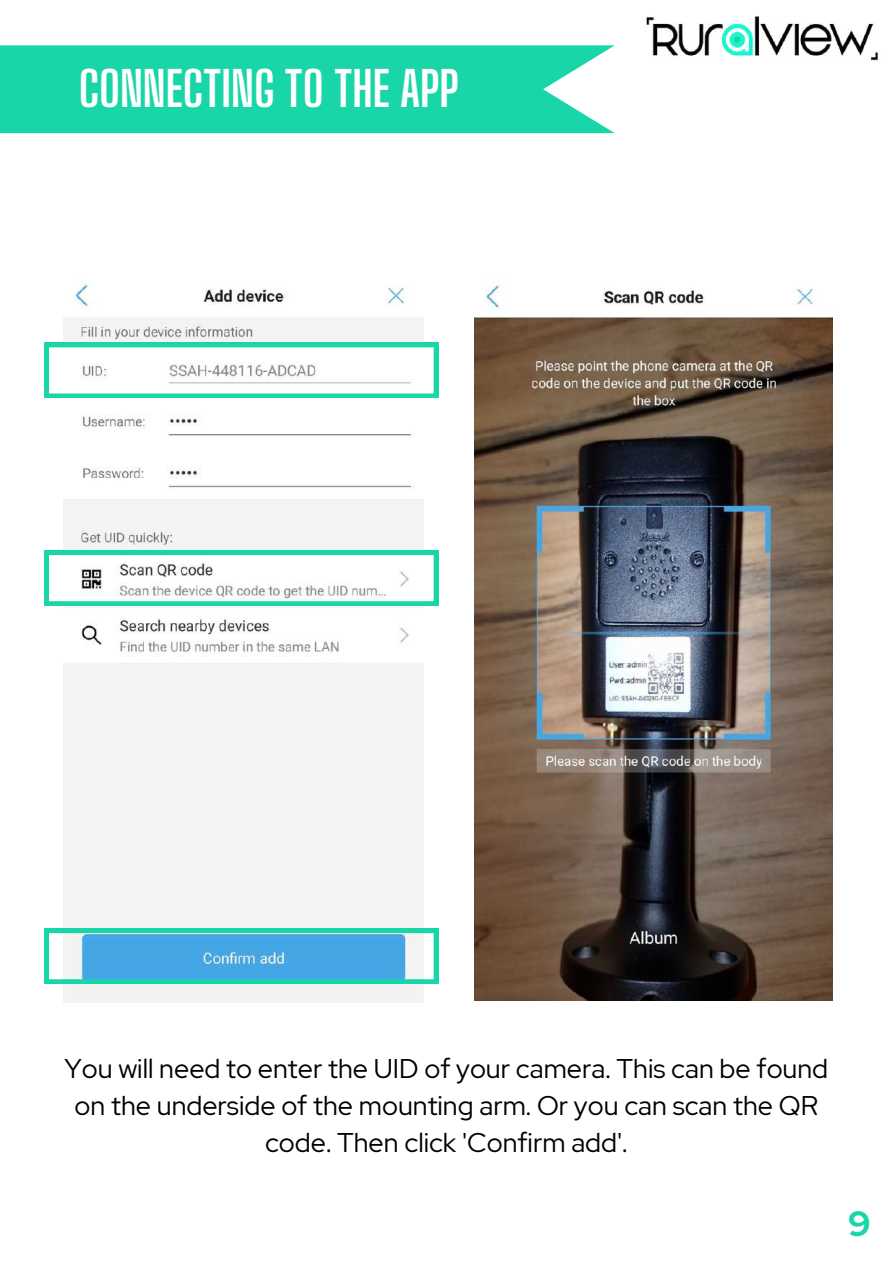
<style>
.page{position:relative;width:893px;height:1264px;background:#fff}
.page>*{position:absolute;margin:0;border:0;box-sizing:border-box;transform-origin:0 0}
.t1{font:700 47.85px "Big Shoulders Display";color:#fff}
.t2{font:700 34.95px "Red Hat Display";color:#19d6a8}
.t3{font:27px/37px "Red Hat Display";color:#000;text-align:center}
</style>
<div class="page">
<svg style="left:0;top:45px;width:614px;height:88px;fill:#19d6a8"></svg>
<img style="left:63px;top:282px;width:360px;height:720px">
<svg style="left:44px;top:343px;width:394px;height:55px"></svg>
<svg style="left:44px;top:928px;width:394px;height:55px"></svg>
<svg style="left:44px;top:550px;width:394px;height:55px"></svg>
<img style="left:645px;top:16px;width:233px;height:45px">
<img style="left:475px;top:285px;width:357px;height:715px">
<h1 class="t1" style="left:79px;top:60px;width:381px">CONNECTING TO THE APP</h1>
<p class="t3" style="left:64px;top:1049px;width:765px">You will need to enter the UID of your camera. This can be found on the underside of the mounting arm. Or you can scan the QR code. Then click 'Confirm add'.</p>
<p class="t2" style="left:848px;top:1199px;width:24px">9</p>
</div>
